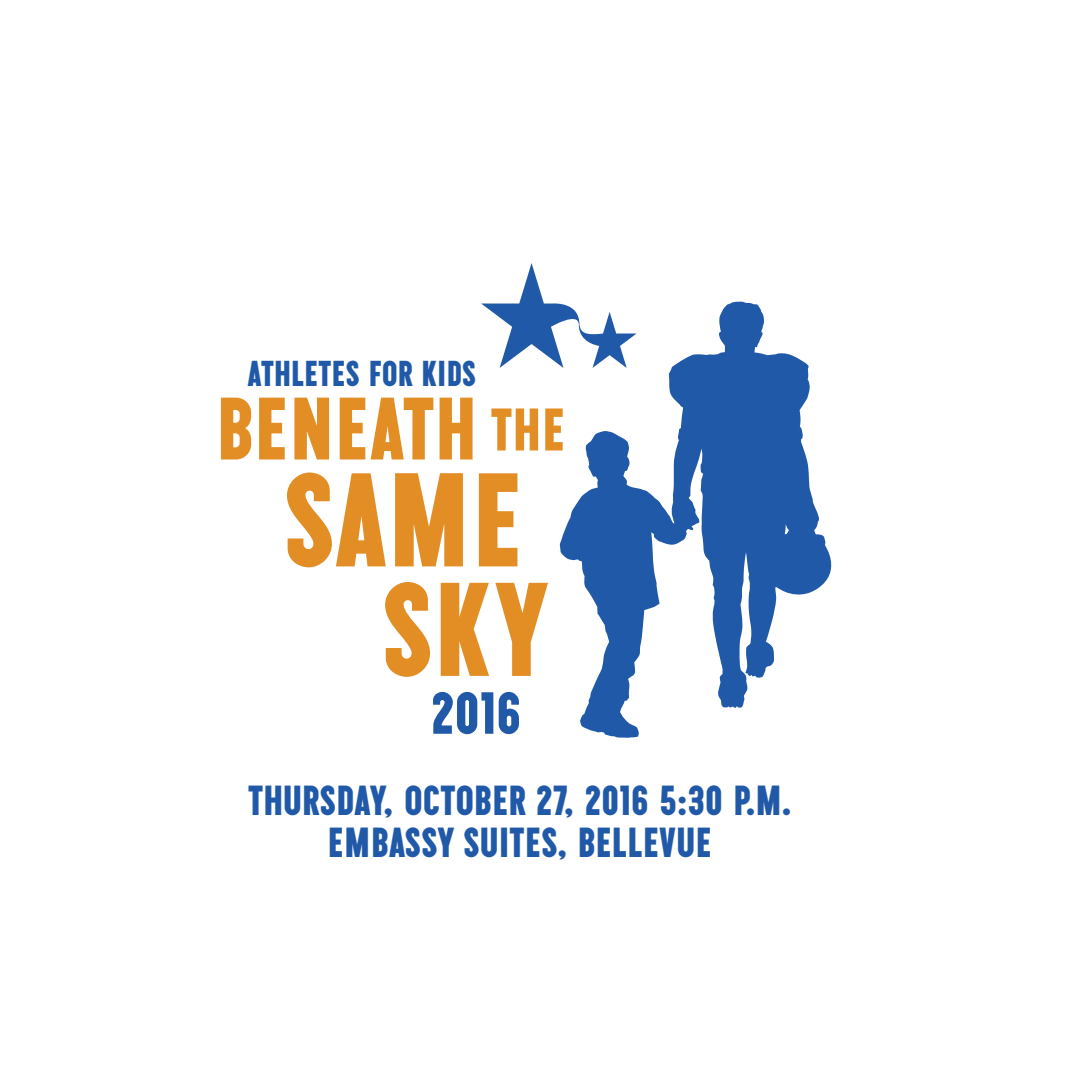
<style>
.page{position:relative;width:1080px;height:1080px;background:#fff}
.page>*{position:absolute;margin:0;border:0;box-sizing:border-box;transform-origin:0 0}
.t1{font:132.9px "Duotone";color:#e28e25}
.t2{font:88.5px "Duotone";color:#e28e25}
.t3{font:59.4px "Duotone";color:#2059a8}
.t4{font:42px/42px "Duotone";color:#2059a8;text-align:center}
.t5{font:36px "Duotone";color:#2059a8}
.s1{font-size:60px}
</style>
<div class="page">
<svg style="left:560px;top:301px;width:272px;height:437px"></svg>
<svg style="left:785px;top:524px;width:4px;height:10px"></svg>
<svg style="left:481px;top:263px;width:156px;height:105px"></svg>
<p class="t5" style="left:247px;top:354px;width:231px">ATHLETES FOR KIDS</p>
<h2 class="t2" style="left:217px;top:382px;width:350px">BENEATH <span class="s1">THE</span></h2>
<h1 class="t1" style="left:284px;top:449px;width:241px">SAME</h1>
<h1 class="t1" style="left:382px;top:559px;width:170px">SKY</h1>
<h3 class="t3" style="left:431px;top:681px;width:92px">2016</h3>
<p class="t4" style="left:248px;top:779px;width:546px">THURSDAY, OCTOBER 27, 2016 5:30 P.M.<br>EMBASSY SUITES, BELLEVUE</p>
</div>
